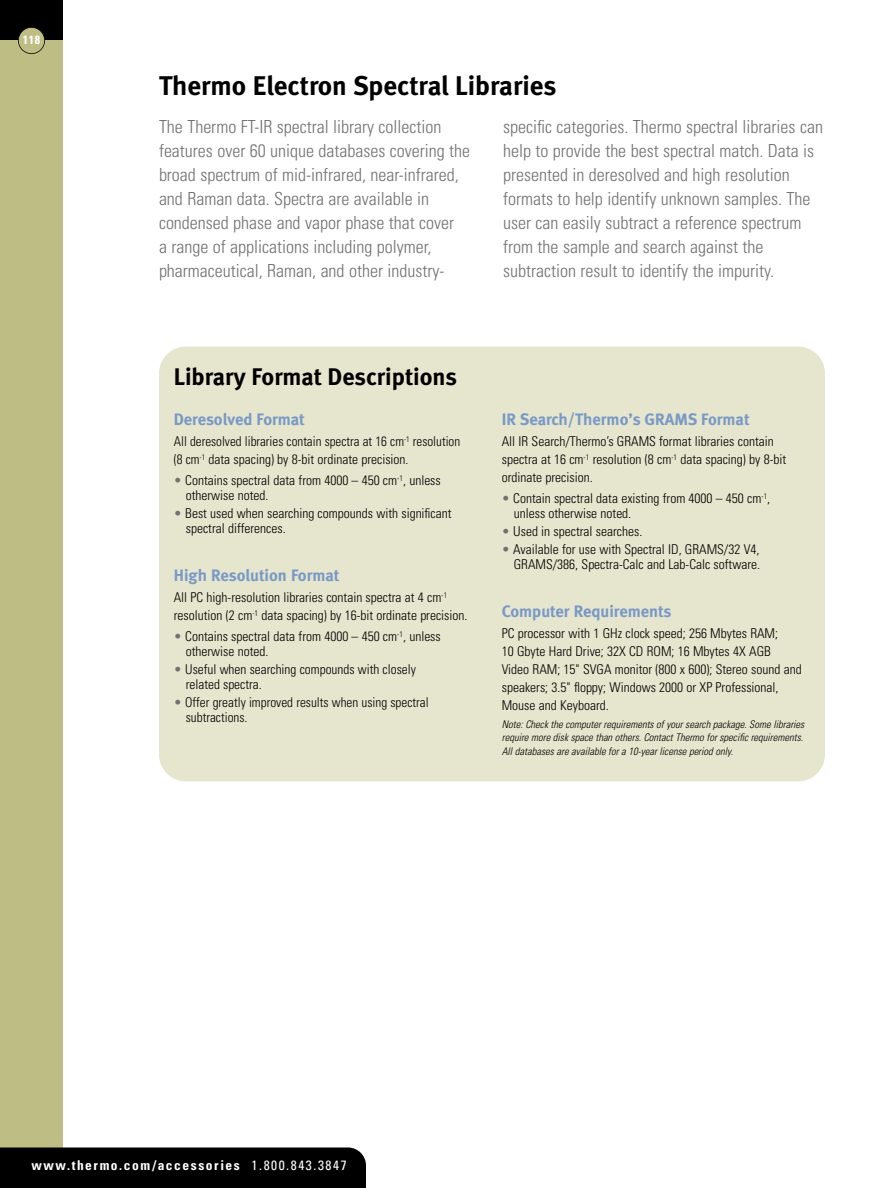
<style>
.page{position:relative;width:891px;height:1188px;background:#fff}
.page>*{position:absolute;margin:0;border:0;box-sizing:border-box;transform-origin:0 0}
.t1{font:27px "Meta Bold LF";color:#000}
.t2{font:24px "Meta Bold LF";color:#000}
.t3{font:300 condensed 18px/24px "Univers";color:#717171}
.t4{font:16.5px "Meta Bold LF";color:#7899c6}
.t5{font:300 condensed 13.5px/18px "Univers";color:#000}
.t6{font:700 condensed 13.5px "Univers";letter-spacing:.115em;color:#fff}
.t7{font:700 condensed 12px "Univers";color:#fff}
.t8{font:italic 300 condensed 10.5px/13.5px "Univers";color:#000;text-align:justify}
.s1{color:#717171}
.s2{font-weight:400}
</style>
<div class="page">
<div style="left:159px;top:346px;width:666px;height:435px;background:#e6e5cd;border-radius:27px"></div>
<div style="left:0;top:0;width:63px;height:1188px;background:#bdbd84"></div>
<div style="left:0;top:0;width:63px;height:40px;background:#000"></div>
<div style="left:0;top:1148px;width:366px;height:40px;background:#000"></div>
<div style="left:18px;top:27px;width:27px;height:27px;background:#bdbd84;border-radius:50%"></div>
<div style="left:18px;top:27px;width:27px;height:27px;border:2px solid #000;border-radius:50%"></div>
<p class="t7" style="left:23px;top:36px;width:19px">118</p>
<h1 class="t1" style="left:159px;top:75px;width:399px">Thermo Electron Spectral Libraries</h1>
<p class="t3" style="left:159px;top:116px;width:313px">The Thermo FT-IR spectral library collection features over 60 unique databases covering the broad spectrum of mid-infrared, near-infrared, and Raman data. Spectra are available in condensed phase and vapor phase that cover<br>a range of applications including polymer, pharmaceutical, Raman, and other industry-</p>
<p class="t3" style="left:503px;top:116px;width:321px">specific categories. Thermo spectral libraries can help to provide the best spectral match. Data is presented in deresolved and high resolution formats to help identify unknown samples. The user can easily subtract a reference spectrum from the sample and search against the subtraction result to identify the impurity.</p>
<h2 class="t2" style="left:174px;top:367px;width:285px">Library Format Descriptions</h2>
<p class="t4" style="left:174px;top:412px;width:133px">Deresolved Format</p>
<p class="t5" style="left:174px;top:433px;width:288px">All deresolved libraries contain spectra at 16 cm<sup>-1</sup> resolution (8 cm<sup>-1</sup> data spacing) by 8-bit ordinate precision.</p>
<p class="t5" style="left:186px;top:474px;width:257px;line-height:15px;text-indent:-12px"><span class="s1">•</span> Contains spectral data from 4000 – 450 cm<sup>-1</sup>, unless otherwise noted.</p>
<p class="t5" style="left:186px;top:507px;width:267px;line-height:15px;text-indent:-12px"><span class="s1">•</span> Best used when searching compounds with significant spectral differences.</p>
<p class="t4" style="left:174px;top:568px;width:167px">High Resolution Format</p>
<p class="t5" style="left:174px;top:589px;width:295px">All PC high-resolution libraries contain spectra at 4 cm<sup>-1 </sup>resolution (2 cm<sup>-1</sup> data spacing) by 16-bit ordinate precision.</p>
<p class="t5" style="left:186px;top:630px;width:257px;line-height:15px;text-indent:-12px"><span class="s1">•</span> Contains spectral data from 4000 – 450 cm<sup>-1</sup>, unless otherwise noted.</p>
<p class="t5" style="left:186px;top:663px;width:232px;line-height:15px;text-indent:-12px"><span class="s1">•</span> Useful when searching compounds with closely related spectra.</p>
<p class="t5" style="left:186px;top:696px;width:244px;line-height:15px;text-indent:-12px"><span class="s1">•</span> Offer greatly improved results when using spectral subtractions.</p>
<p class="t4" style="left:502px;top:412px;width:249px">IR Search/Thermo’s GRAMS Format</p>
<p class="t5" style="left:502px;top:433px;width:286px">All IR Search/Thermo’s GRAMS format libraries contain spectra at 16 cm<sup>-1</sup> resolution (8 cm<sup>-1</sup> data spacing) by 8-bit ordinate precision.</p>
<p class="t5" style="left:514px;top:492px;width:258px;line-height:15px;text-indent:-12px"><span class="s1">•</span> Contain spectral data existing from 4000 – 450 cm<sup>-1</sup>, unless otherwise noted.</p>
<p class="t5" style="left:502px;top:523px;width:142px"><span class="s1">•</span> Used in spectral searches.</p>
<p class="t5" style="left:502px;top:543px;width:260px;line-height:15px;text-align:right"><span class="s1">•</span> Available for use with Spectral ID, GRAMS/32 V4,<br>GRAMS/386, Spectra-Calc and Lab-Calc software.</p>
<p class="t4" style="left:502px;top:604px;width:171px">Computer Requirements</p>
<p class="t5" style="left:502px;top:625px;width:301px">PC processor with 1 GHz clock speed; 256 Mbytes RAM;<br>10 Gbyte Hard Drive; 32X CD ROM; 16 Mbytes 4X AGB Video RAM; 15" SVGA monitor (800 x 600); Stereo sound and speakers; 3.5" floppy; Windows 2000 or XP Professional, Mouse and Keyboard.</p>
<p class="t8" style="left:502px;top:718px;width:304px">Note: Check the computer requirements of your search package. Some libraries require more disk space than others. Contact Thermo for specific requirements.<br>All databases are available for a 10-year license period only.</p>
<p class="t6" style="left:32px;top:1160px;width:317px">www.thermo.com/accessories <span class="s2">1.800.843.3847</span></p>
</div>
